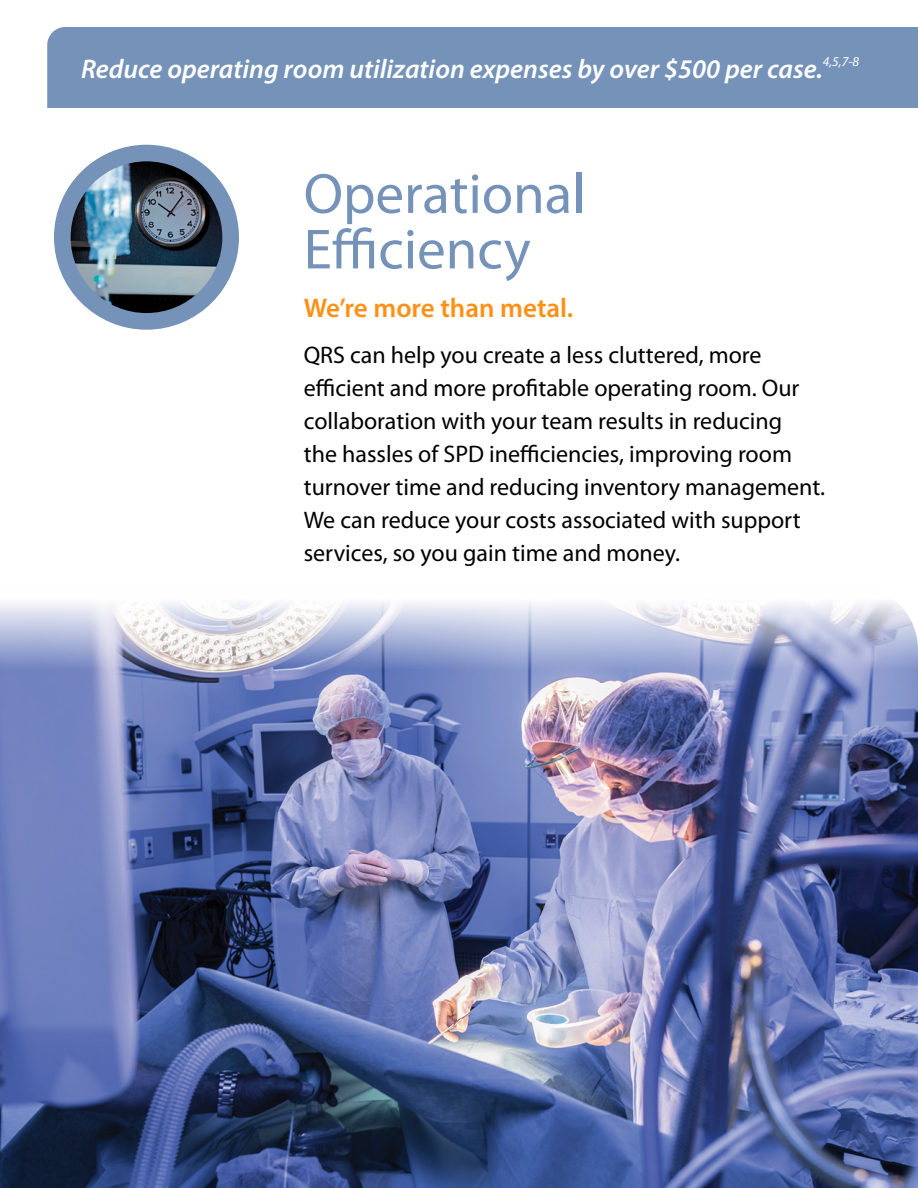
<style>
.page{position:relative;width:918px;height:1188px;background:#fff}
.page>*{position:absolute;margin:0;border:0;box-sizing:border-box;transform-origin:0 0}
.t1{font:57px/55.5px "Myriad Pro";color:#7592b8}
.numbers{font:italic 600 27px "Myriad Pro";color:#fff}
.lead-ins{font:600 27px "Myriad Pro";color:#ff9015}
.intro_paragraphs{font:24px/33px "Myriad Pro";color:#000}
</style>
<div class="page">
<img style="left:62px;top:153px;width:169px;height:168px;border-radius:84px">
<div style="left:54px;top:145px;width:185px;height:185px;border:17px solid #7592b8;border-radius:50%"></div>
<img style="left:0;top:601px;width:918px;height:587px">
<div style="left:47px;top:27px;width:871px;height:81px;background:#7592b8"></div>
<p class="numbers" style="left:81px;top:51px;width:780px">Reduce operating room utilization expenses by over $500 per case.<sup>4,5,7-8</sup></p>
<p class="t1" style="left:304px;top:165px;width:283px">Operational<br>Efficiency</p>
<p class="lead-ins" style="left:304px;top:291px;width:271px">We’re more than metal.</p>
<p class="intro_paragraphs" style="left:304px;top:339px;width:523px">QRS can help you create a less cluttered, more efficient and more profitable operating room. Our collaboration with your team results in reducing<br>the hassles of SPD inefficiencies, improving room turnover time and reducing inventory management.<br>We can reduce your costs associated with support services, so you gain time and money.</p>
</div>
